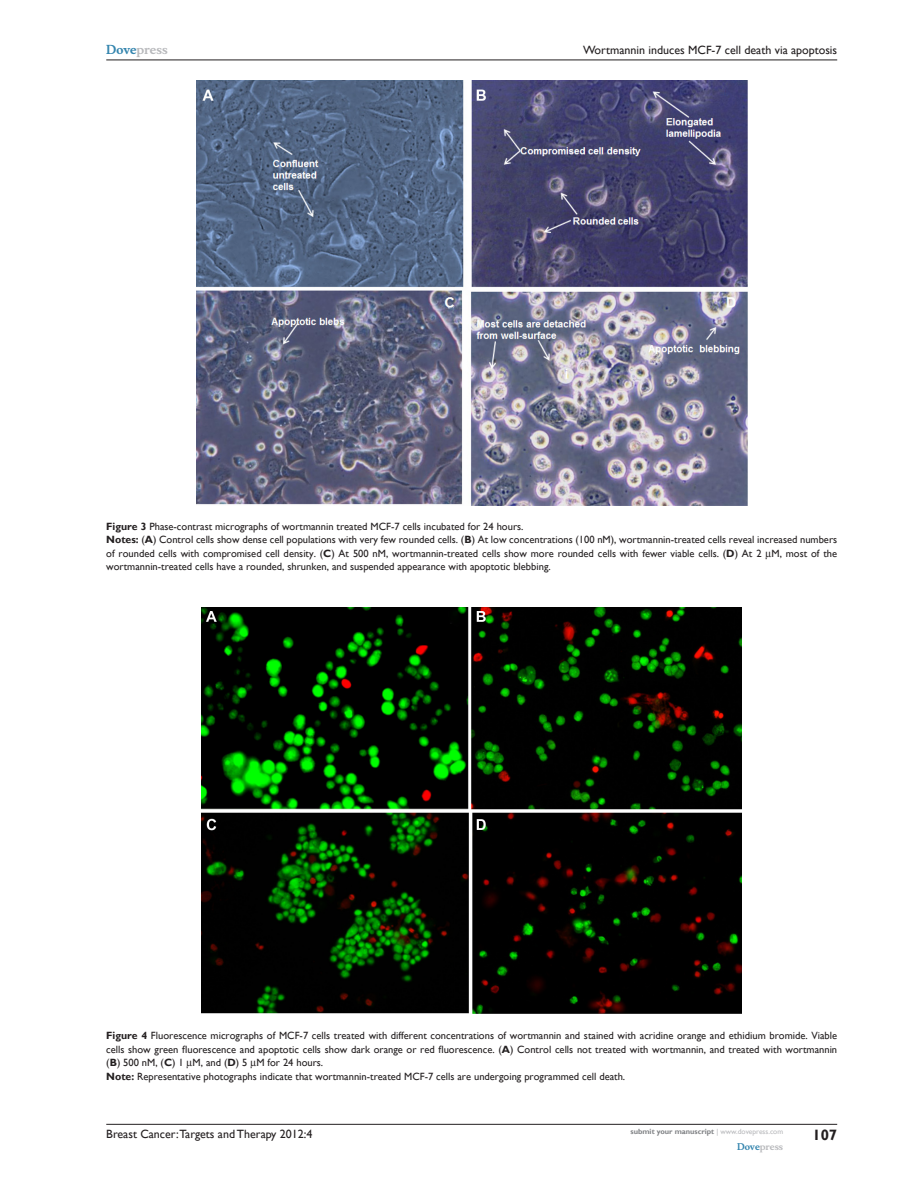
<style>
.page{position:relative;width:918px;height:1188px;background:#fff}
.page>*{position:absolute;margin:0;border:0;box-sizing:border-box;transform-origin:0 0}
.t1{font:700 15px "Gill Sans";color:#231f20}
.t2{font:12px "Gill Sans";color:#231f20}
.t3{font:700 12px "Musee";color:#b8b9bc}
.FC{font:10.5px/13.5px "Gill Sans";color:#231f20;text-align:justify}
.FigSNRI{font:10.5px "Gill Sans";color:#231f20}
.t4{font:700 9px "Musee";color:#b8b9bc}
.t5{font:700 7.5px "Gill Sans";color:#808285}
.s1{color:#3485ae}
.s2{font-weight:700}
.s3{font-weight:400;color:#b8b9bc}
</style>
<div class="page">
<img style="left:196px;top:81px;width:551px;height:425px">
<img style="left:202px;top:607px;width:540px;height:407px">
<hr style="left:106px;top:1124px;width:731px;height:1px;background:#231f20">
<hr style="left:106px;top:60px;width:731px;height:1px;background:#231f20">
<p class="t3" style="left:106px;top:43px;width:63px"><span class="s1">Dove</span>press</p>
<p class="t2" style="left:583px;top:43px;width:256px">Wortmannin induces MCF-7 cell death via apoptosis</p>
<p class="FC" style="left:106px;top:520px;width:419px"><span class="s2">Figure 3</span> Phase-contrast micrographs of wortmannin treated MCF-7 cells incubated for 24 hours.</p>
<p class="FC" style="left:106px;top:533px;width:732px"><span class="s2">Notes:</span> (<span class="s2">A</span>) Control cells show dense cell populations with very few rounded cells. (<span class="s2">B</span>) At low concentrations (100 nM), wortmannin-treated cells reveal increased numbers of rounded cells with compromised cell density. (<span class="s2">C</span>) At 500 nM, wortmannin-treated cells show more rounded cells with fewer viable cells. (<span class="s2">D</span>) At 2 M, most of the wortmannin-treated cells have a rounded, shrunken, and suspended appearance with apoptotic blebbing.</p>
<p class="FC" style="left:106px;top:1029px;width:732px"><span class="s2">Figure 4</span> Fluorescence micrographs of MCF-7 cells treated with different concentrations of wortmannin and stained with acridine orange and ethidium bromide. Viable cells show green fluorescence and apoptotic cells show dark orange or red fluorescence. (<span class="s2">A</span>) Control cells not treated with wortmannin, and treated with wortmannin (<span class="s2">B</span>) 500 nM, (<span class="s2">C</span>) 1 M, and (<span class="s2">D</span>) 5 M for 24 hours.</p>
<p class="FigSNRI" style="left:106px;top:1070px;width:520px"><span class="s2">Note:</span> Representative photographs indicate that wortmannin-treated MCF-7 cells are undergoing programmed cell death.</p>
<p class="t2" style="left:106px;top:1127px;width:208px">Breast Cancer:Targets and Therapy 2012:4</p>
<p class="t5" style="left:631px;top:1127px;width:154px">submit your manuscript <span class="s3">| www.dovepress.com</span></p>
<p class="t4" style="left:737px;top:1141px;width:48px"><span class="s1">Dove</span>press</p>
<h1 class="t1" style="left:812px;top:1126px;width:26px">107</h1>
</div>
